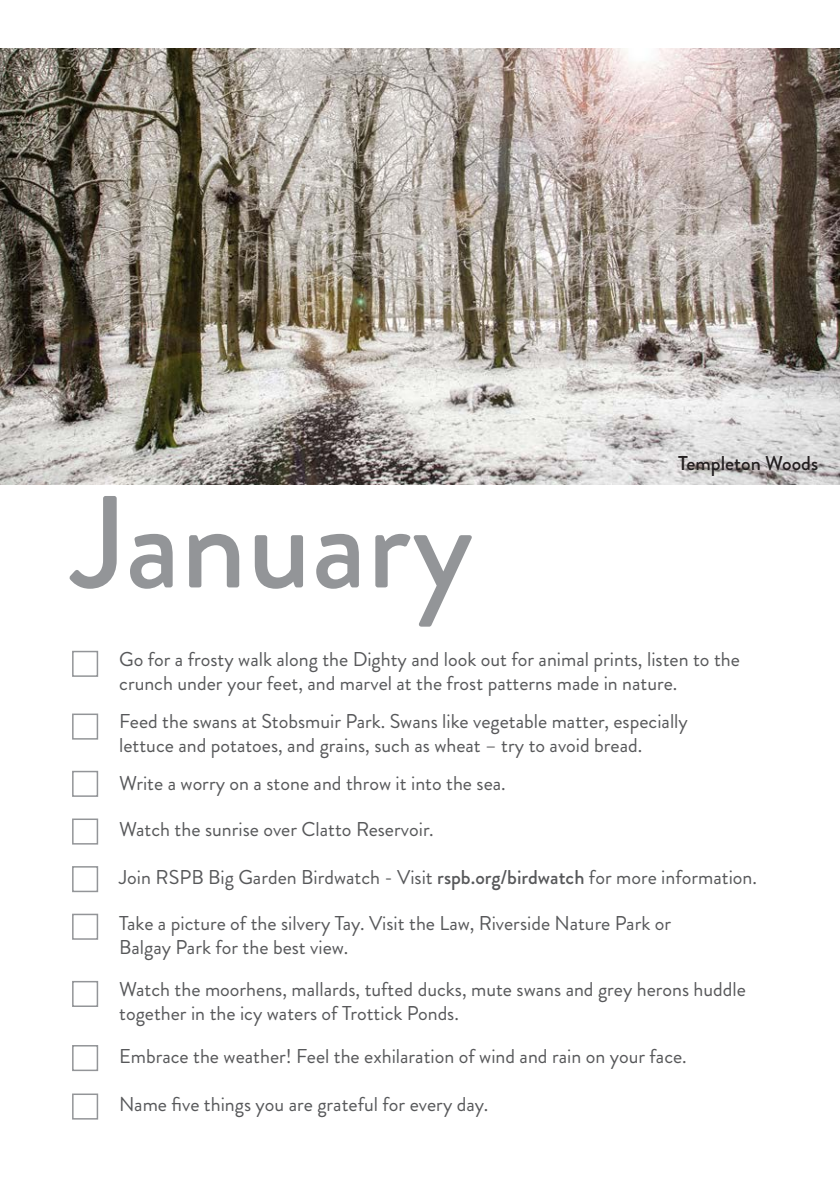
<style>
.page{position:relative;width:840px;height:1191px;background:#fff}
.page>*{position:absolute;margin:0;border:0;box-sizing:border-box;transform-origin:0 0}
.t1{font:500 130.6px "Brandon Grotesque";color:#939598}
.t2{font:20px/24px "Brandon Grotesque";color:#57585a}
.t3{font:500 20px "Brandon Grotesque";color:#231f20}
.s1{font-weight:500}
</style>
<div class="page">
<img style="left:0;top:48px;width:839px;height:437px">
<div style="left:72px;top:713px;width:26px;height:26px;border:2px solid #939598"></div>
<div style="left:72px;top:771px;width:26px;height:26px;border:2px solid #939598"></div>
<div style="left:72px;top:651px;width:26px;height:26px;border:2px solid #939598"></div>
<div style="left:72px;top:818px;width:26px;height:26px;border:2px solid #939598"></div>
<div style="left:72px;top:866px;width:26px;height:26px;border:2px solid #939598"></div>
<div style="left:72px;top:913px;width:26px;height:26px;border:2px solid #939598"></div>
<div style="left:72px;top:981px;width:26px;height:26px;border:2px solid #939598"></div>
<div style="left:72px;top:1045px;width:26px;height:26px;border:2px solid #939598"></div>
<div style="left:72px;top:1093px;width:26px;height:26px;border:2px solid #939598"></div>
<h1 class="t1" style="left:72px;top:452px;width:402px">January</h1>
<p class="t3" style="left:677px;top:449px;width:141px">Templeton Woods</p>
<p class="t2" style="left:119px;top:647px;width:622px">Go for a frosty walk along the Dighty and look out for animal prints, listen to the crunch under your feet, and marvel at the frost patterns made in nature.</p>
<p class="t2" style="left:119px;top:709px;width:570px">Feed the swans at Stobsmuir Park. Swans like vegetable matter, especially lettuce and potatoes, and grains, such as wheat – try to avoid bread.</p>
<p class="t2" style="left:119px;top:771px;width:388px">Write a worry on a stone and throw it into the sea.</p>
<p class="t2" style="left:119px;top:817px;width:316px">Watch the sunrise over Clatto Reservoir.</p>
<p class="t2" style="left:119px;top:865px;width:639px">Join RSPB Big Garden Birdwatch - Visit <span class="s1">rspb.org/birdwatch</span> for more information.</p>
<p class="t2" style="left:119px;top:911px;width:553px">Take a picture of the silvery Tay. Visit the Law, Riverside Nature Park or<br>Balgay Park for the best view.</p>
<p class="t2" style="left:119px;top:977px;width:628px">Watch the moorhens, mallards, tufted ducks, mute swans and grey herons huddle together in the icy waters of Trottick Ponds.</p>
<p class="t2" style="left:119px;top:1044px;width:569px">Embrace the weather! Feel the exhilaration of wind and rain on your face.</p>
<p class="t2" style="left:119px;top:1092px;width:370px">Name five things you are grateful for every day.</p>
</div>
